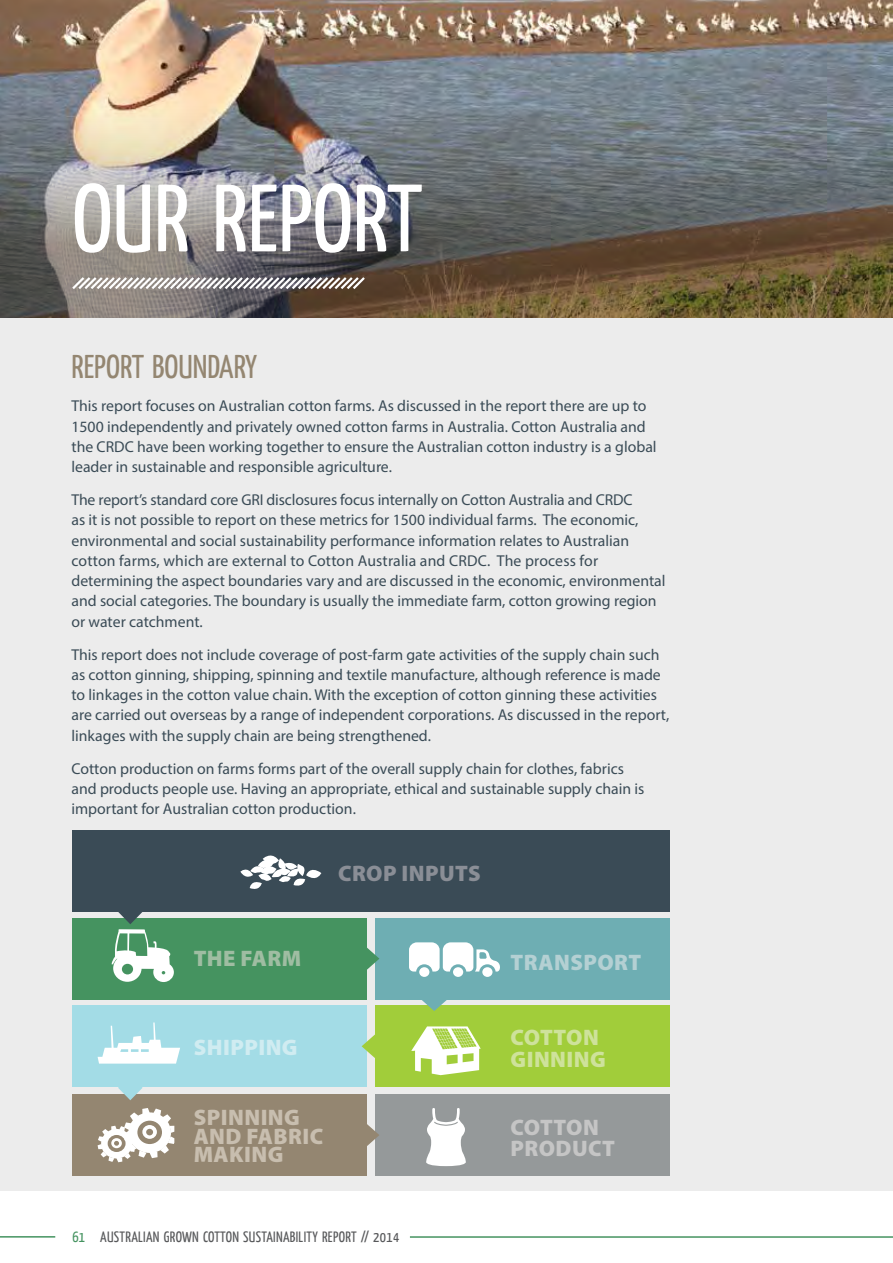
<style>
.page{position:relative;width:893px;height:1263px;background:#fff}
.page>*{position:absolute;margin:0;border:0;box-sizing:border-box;transform-origin:0 0}
.t1{font:95.25px "Yanone Kaffeesatz";color:#fff}
.t2{font:33px "Yanone Kaffeesatz";color:#948671}
.t3{font:900 22.5px/18.6px "Myriad Pro";letter-spacing:.02em;color:#c8beaf}
.t4{font:900 22.5px/21.3px "Myriad Pro";letter-spacing:.02em;color:#cee29b}
.t5{font:900 22.5px/21.3px "Myriad Pro";letter-spacing:.02em;color:#c5c5c5}
.t6{font:900 22.5px "Myriad Pro";letter-spacing:.02em;color:#8a8e96}
.t7{font:900 22.5px "Myriad Pro";letter-spacing:.02em;color:#b4d0d3}
.t8{font:900 22.5px "Myriad Pro";letter-spacing:.02em;color:#d0ecf1}
.t9{font:900 22.5px "Myriad Pro";letter-spacing:.02em;color:#9fbda2}
.t10{font:15.75px/20.2px "Myriad Pro";color:#3a4b56}
.t11{font:15px "Yanone Kaffeesatz";letter-spacing:.02em;color:#58595b}
.s1{color:#459360}
</style>
<div class="page">
<div style="left:0;top:0;width:893px;height:1191px;background:#ececec"></div>
<hr style="left:410px;top:1236px;width:483px;height:2px;background:#459360">
<hr style="left:0;top:1236px;width:55px;height:1px;background:#459360">
<img style="left:0;top:0;width:893px;height:102px">
<img style="left:0;top:102px;width:893px;height:216px">
<svg style="left:70px;top:275px;width:297px;height:17px;background:#9b9593"></svg>
<div style="left:72px;top:918px;width:294px;height:81px;background:#459360"></div>
<div style="left:375px;top:1094px;width:294px;height:82px;background:#95999a"></div>
<div style="left:72px;top:1094px;width:294px;height:82px;background:#948671"></div>
<div style="left:72px;top:830px;width:597px;height:82px;background:#3a4b56"></div>
<div style="left:72px;top:1005px;width:295px;height:82px;background:#a3dce6"></div>
<div style="left:375px;top:918px;width:294px;height:81px;background:#6eaeb3"></div>
<div style="left:375px;top:1005px;width:294px;height:82px;background:#a1cd3a"></div>
<svg style="left:118px;top:1087px;width:25px;height:13px"></svg>
<svg style="left:366px;top:947px;width:13px;height:23px"></svg>
<svg style="left:362px;top:1034px;width:13px;height:24px"></svg>
<svg style="left:366px;top:1123px;width:13px;height:24px"></svg>
<svg style="left:421px;top:999px;width:26px;height:12px"></svg>
<svg style="left:411px;top:1026px;width:70px;height:49px"></svg>
<svg style="left:98px;top:1022px;width:82px;height:41px"></svg>
<svg style="left:426px;top:1108px;width:40px;height:58px"></svg>
<svg style="left:98px;top:1108px;width:76px;height:54px"></svg>
<svg style="left:112px;top:912px;width:62px;height:70px"></svg>
<svg style="left:240px;top:855px;width:81px;height:34px"></svg>
<div style="left:453px;top:967px;width:10px;height:10px;background:#fff;border-radius:50%"></div>
<div style="left:419px;top:967px;width:10px;height:10px;background:#fff;border-radius:50%"></div>
<div style="left:482px;top:967px;width:10px;height:10px;background:#fff;border-radius:50%"></div>
<svg style="left:409px;top:942px;width:91px;height:29px"></svg>
<h1 class="t1" style="left:72px;top:157px;width:352px">OUR REPORT</h1>
<h2 class="t2" style="left:71px;top:346px;width:187px">REPORT BOUNDARY</h2>
<p class="t10" style="left:71px;top:396px;width:587px">This report focuses on Australian cotton farms. As discussed in the report there are up to 1500 independently and privately owned cotton farms in Australia. Cotton Australia and the CRDC have been working together to ensure the Australian cotton industry is a global leader in sustainable and responsible agriculture.</p>
<p class="t10" style="left:71px;top:489px;width:596px">The report’s standard core GRI disclosures focus internally on Cotton Australia and CRDC<br>as it is not possible to report on these metrics for 1500 individual farms. The economic, environmental and social sustainability performance information relates to Australian cotton farms, which are external to Cotton Australia and CRDC. The process for determining the aspect boundaries vary and are discussed in the economic, environmental and social categories. The boundary is usually the immediate farm, cotton growing region or water catchment.</p>
<p class="t10" style="left:71px;top:644px;width:599px">This report does not include coverage of post-farm gate activities of the supply chain such as cotton ginning, shipping, spinning and textile manufacture, although reference is made to linkages in the cotton value chain. With the exception of cotton ginning these activities are carried out overseas by a range of independent corporations. As discussed in the report, linkages with the supply chain are being strengthened.</p>
<p class="t10" style="left:71px;top:758px;width:574px">Cotton production on farms forms part of the overall supply chain for clothes, fabrics and products people use. Having an appropriate, ethical and sustainable supply chain is important for Australian cotton production.</p>
<h3 class="t9" style="left:194px;top:945px;width:109px">THE FARM</h3>
<h3 class="t8" style="left:194px;top:1034px;width:105px">SHIPPING</h3>
<h3 class="t6" style="left:338px;top:861px;width:144px">CROP INPUTS</h3>
<h3 class="t7" style="left:511px;top:949px;width:132px">TRANSPORT</h3>
<h3 class="t4" style="left:511px;top:1027px;width:97px">COTTON<br>GINNING</h3>
<h3 class="t3" style="left:194px;top:1108px;width:131px">SPINNING<br>AND FABRIC<br>MAKING</h3>
<h3 class="t5" style="left:511px;top:1117px;width:106px">COTTON<br>PRODUCT</h3>
<p class="t11" style="left:73px;top:1227px;width:328px"><span class="s1">61</span> AUSTRALIAN GROWN COTTON SUSTAINABILITY REPORT // 2014</p>
</div>
